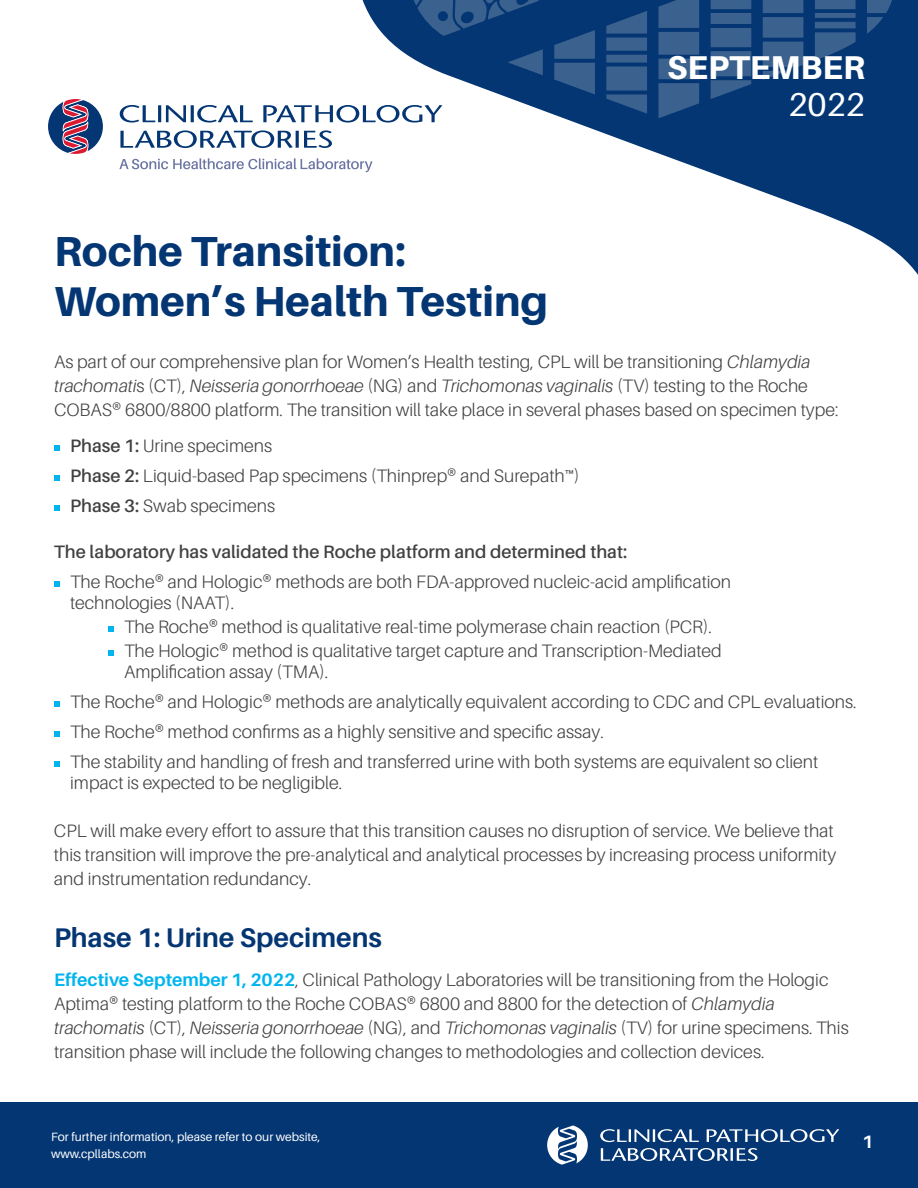
<style>
.page{position:relative;width:918px;height:1188px;background:#fff}
.page>*{position:absolute;margin:0;border:0;box-sizing:border-box;transform-origin:0 0}
.t1{font:800 42px/50.4px "Aileron";color:#043673}
.t2{font:800 33px/36.6px "Aileron";color:#fff;text-align:right}
.t3{font:700 27px "Aileron";color:#043673}
.t4{font:300 18px/24px "Aileron";color:#414042}
.t5{font:600 18px "Aileron";color:#414042}
.t6{font:700 18px "Aileron";color:#fff}
.t7{font:12px/16.5px "Aileron";color:#fff}
.s1{font-weight:400}
.s2{font-style:italic}
.s3{font-weight:600}
.s4{font-weight:700;color:#00b5ef}
</style>
<div class="page">
<div style="left:0;top:1102px;width:918px;height:86px;background:#043673"></div>
<svg style="left:547px;top:1125px;width:292px;height:40px"></svg>
<svg style="left:362px;top:0;width:556px;height:275px"></svg>
<svg style="left:399px;top:0;width:507px;height:36px;background:#1a477e"></svg>
<svg style="left:508px;top:0;width:386px;height:118px;background:#1b487f"></svg>
<svg style="left:120px;top:105px;width:322px;height:43px"></svg>
<svg style="left:119px;top:158px;width:254px;height:14px"></svg>
<svg style="left:54px;top:445px;width:5px;height:5px"></svg>
<svg style="left:54px;top:475px;width:5px;height:5px"></svg>
<svg style="left:54px;top:505px;width:5px;height:5px"></svg>
<svg style="left:54px;top:581px;width:5px;height:5px"></svg>
<svg style="left:108px;top:626px;width:5px;height:5px"></svg>
<svg style="left:108px;top:650px;width:5px;height:5px"></svg>
<svg style="left:54px;top:701px;width:5px;height:5px"></svg>
<svg style="left:54px;top:731px;width:5px;height:5px"></svg>
<svg style="left:54px;top:761px;width:5px;height:5px"></svg>
<svg style="left:48px;top:99px;width:55px;height:55px"></svg>
<p class="t2" style="left:667px;top:50px;width:199px">SEPTEMBER<br><span class="s1">2022</span></p>
<h1 class="t1" style="left:54px;top:226px;width:496px">Roche Transition:<br>Women’s Health Testing</h1>
<p class="t4" style="left:54px;top:350px;width:786px">As part of our comprehensive plan for Women’s Health testing, CPL will be transitioning <span class="s2">Chlamydia trachomati</span>s (CT), <span class="s2">Neisseria gonorrhoeae</span> (NG) and <span class="s2">Trichomonas vaginalis</span> (TV) testing to the Roche<br>COBAS® 6800/8800 platform. The transition will take place in several phases based on specimen type:</p>
<p class="t4" style="left:70px;top:434px;width:204px"><span class="s3">Phase 1:</span> Urine specimens</p>
<p class="t4" style="left:70px;top:464px;width:511px"><span class="s3">Phase 2:</span> Liquid-based Pap specimens (Thinprep® and Surepath™)</p>
<p class="t4" style="left:70px;top:494px;width:207px"><span class="s3">Phase 3:</span> Swab specimens</p>
<p class="t5" style="left:54px;top:542px;width:575px">The laboratory has validated the Roche platform and determined that:</p>
<p class="t4" style="left:70px;top:572px;width:663px;line-height:21px">The Roche® and Hologic® methods are both FDA-approved nucleic-acid amplification technologies (NAAT).</p>
<p class="t4" style="left:124px;top:615px;width:589px">The Roche® method is qualitative real-time polymerase chain reaction (PCR).</p>
<p class="t4" style="left:124px;top:641px;width:599px;line-height:21px">The Hologic® method is qualitative target capture and Transcription-Mediated<br>Amplification assay (TMA).</p>
<p class="t4" style="left:70px;top:690px;width:788px">The Roche® and Hologic® methods are analytically equivalent according to CDC and CPL evaluations.</p>
<p class="t4" style="left:70px;top:720px;width:535px">The Roche® method confirms as a highly sensitive and specific assay.</p>
<p class="t4" style="left:70px;top:752px;width:750px;line-height:21px">The stability and handling of fresh and transferred urine with both systems are equivalent so client impact is expected to be negligible.</p>
<p class="t4" style="left:54px;top:819px;width:784px">CPL will make every effort to assure that this transition causes no disruption of service. We believe that this transition will improve the pre-analytical and analytical processes by increasing process uniformity and instrumentation redundancy.</p>
<h2 class="t3" style="left:54px;top:923px;width:329px">Phase 1: Urine Specimens</h2>
<p class="t4" style="left:54px;top:968px;width:796px"><span class="s4">Effective September 1, 2022</span>, Clinical Pathology Laboratories will be transitioning from the Hologic Aptima® testing platform to the Roche COBAS® 6800 and 8800 for the detection of <span class="s2">Chlamydia trachomatis</span> (CT), <span class="s2">Neisseria gonorrhoeae</span> (NG), and <span class="s2">Trichomonas vaginalis</span> (TV) for urine specimens. This transition phase will include the following changes to methodologies and collection devices.</p>
<p class="t7" style="left:51px;top:1129px;width:271px">For further information, please refer to our website, www.cpllabs.com</p>
<p class="t6" style="left:862px;top:1132px;width:13px">1</p>
</div>
